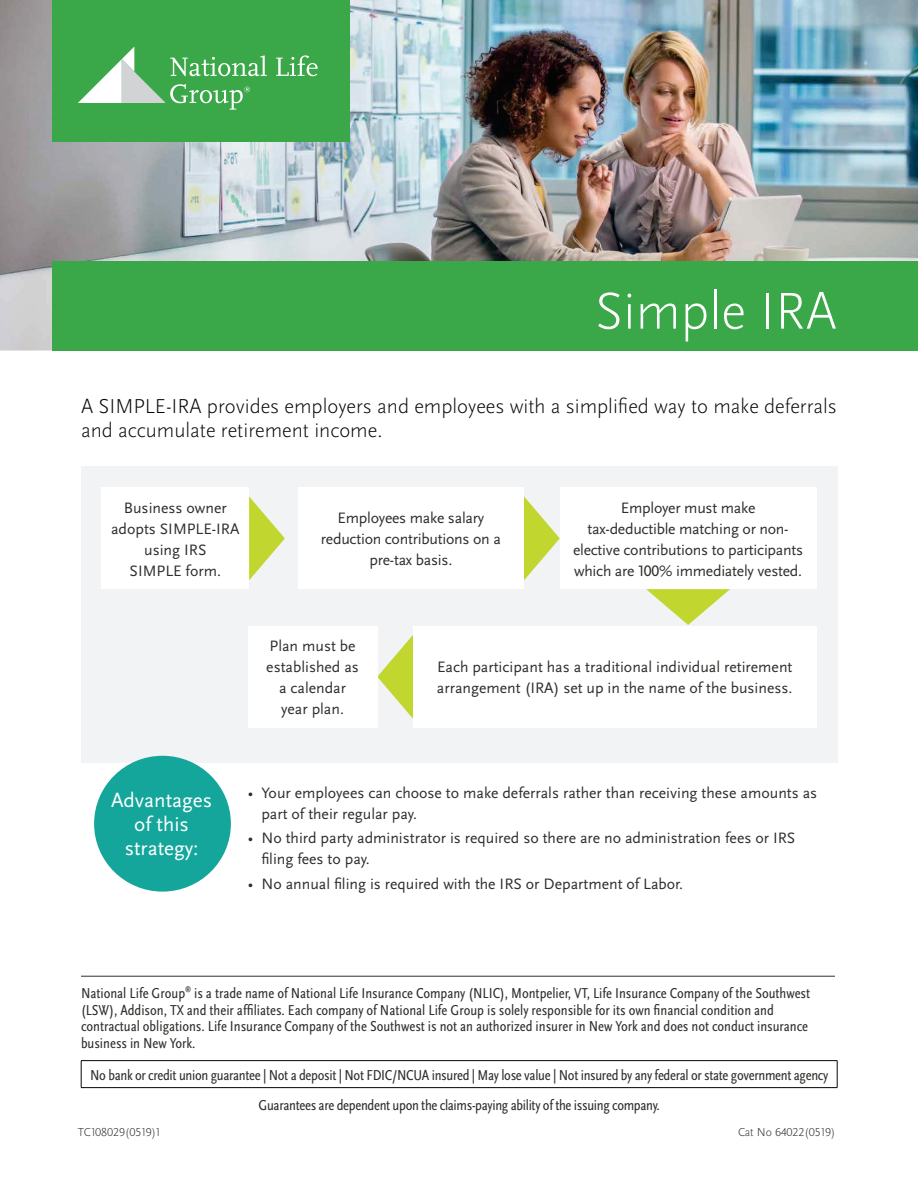
<style>
.page{position:relative;width:918px;height:1188px;background:#fff}
.page>*{position:absolute;margin:0;border:0;box-sizing:border-box;transform-origin:0 0}
.t1{font:300 54px "Scala Sans OT";color:#fff}
.t2{font:300 21px/24px "Scala Sans OT";color:#040504}
.t3{font:21px/24px "Scala Sans OT";color:#fff;text-align:center}
.t4{font:15.75px/21px "Scala Sans OT";color:#2c302a;text-align:center}
.t5{font:condensed 15px/16.5px "Scala Sans OT";color:#2c302a}
.t6{font:condensed 15px/30px "Scala Sans OT";letter-spacing:-.02em;color:#2c302a;text-align:center}
.t7{font:300 12px "Scala Sans OT";color:#2c302a}
.t8{font:condensed 7.5px "Scala Sans OT";color:#2c302a}
</style>
<div class="page">
<img style="left:0;top:0;width:918px;height:351px">
<hr style="left:81px;top:976px;width:754px;height:1px;background:#2c302a">
<hr style="left:81px;top:1060px;width:756px;height:1px;background:#040504">
<svg style="left:81px;top:1061px;width:1px;height:26px"></svg>
<svg style="left:837px;top:1061px;width:1px;height:26px"></svg>
<hr style="left:81px;top:1087px;width:756px;height:1px;background:#040504">
<div style="left:81px;top:467px;width:756px;height:296px;background:#f1f3f4"></div>
<div style="left:53px;top:262px;width:865px;height:89px;background:#3aa848"></div>
<div style="left:94px;top:756px;width:137px;height:136px;background:#15a69b;border-radius:50%"></div>
<svg style="left:249px;top:496px;width:36px;height:84px"></svg>
<svg style="left:524px;top:496px;width:36px;height:84px"></svg>
<svg style="left:646px;top:589px;width:84px;height:36px"></svg>
<svg style="left:377px;top:635px;width:36px;height:84px"></svg>
<div style="left:102px;top:488px;width:147px;height:101px;background:#fff"></div>
<div style="left:248px;top:626px;width:129px;height:102px;background:#fff"></div>
<div style="left:298px;top:488px;width:226px;height:101px;background:#fff"></div>
<div style="left:560px;top:488px;width:256px;height:101px;background:#fff"></div>
<div style="left:413px;top:626px;width:403px;height:102px;background:#fff"></div>
<div style="left:52px;top:0;width:297px;height:142px;background:#3aa848"></div>
<svg style="left:276px;top:55px;width:42px;height:21px"></svg>
<svg style="left:78px;top:47px;width:189px;height:63px;background:#66b971"></svg>
<h1 class="t1" style="left:595px;top:290px;width:244px">Simple IRA</h1>
<h2 class="t2" style="left:81px;top:396px;width:758px">A SIMPLE-IRA provides employers and employees with a simplified way to make deferrals and accumulate retirement income.</h2>
<p class="t4" style="left:111px;top:498px;width:130px">Business owner adopts SIMPLE-IRA using IRS<br>SIMPLE form.</p>
<p class="t4" style="left:321px;top:509px;width:181px">Employees make salary reduction contributions on a pre-tax basis.</p>
<p class="t4" style="left:573px;top:498px;width:232px">Employer must make<br>tax-deductible matching or non&shy;elective contributions to participants which are 100% immediately vested.</p>
<p class="t4" style="left:266px;top:637px;width:94px">Plan must be established as a calendar year plan.</p>
<p class="t4" style="left:437px;top:658px;width:357px;text-align:left">Each participant has a traditional individual retirement arrangement (IRA) set up in the name of the business.</p>
<h2 class="t3" style="left:111px;top:790px;width:103px">Advantages of this strategy:</h2>
<p class="t4" style="left:261px;top:784px;width:557px;text-align:left;text-indent:-13px">• Your employees can choose to make deferrals rather than receiving these amounts as part of their regular pay.</p>
<p class="t4" style="left:261px;top:829px;width:535px;text-align:left;text-indent:-13px">• No third party administrator is required so there are no administration fees or IRS filing fees to pay.</p>
<p class="t4" style="left:248px;top:874px;width:437px">• No annual filing is required with the IRS or Department of Labor.</p>
<p class="t5" style="left:81px;top:986px;width:106px">National Life Group</p>
<p class="t8" style="left:185px;top:985px;width:8px">®</p>
<p class="t5" style="left:81px;top:986px;width:731px;text-indent:113px">is a trade name of National Life Insurance Company (NLIC), Montpelier, VT, Life Insurance Company of the Southwest (LSW), Addison, TX and their affiliates. Each company of National Life Group is solely responsible for its own financial condition and contractual obligations. Life Insurance Company of the Southwest is not an authorized insurer in New York and does not conduct insurance business in New York.</p>
<p class="t6" style="left:90px;top:1061px;width:740px">No bank or credit union guarantee | Not a deposit | Not FDIC/NCUA insured | May lose value | Not insured by any federal or state government agency<br>Guarantees are dependent upon the claims-paying ability of the issuing company.</p>
<p class="t7" style="left:78px;top:1127px;width:84px">TC108029(0519)1</p>
<p class="t7" style="left:738px;top:1127px;width:99px">Cat No 64022(0519)</p>
</div>
